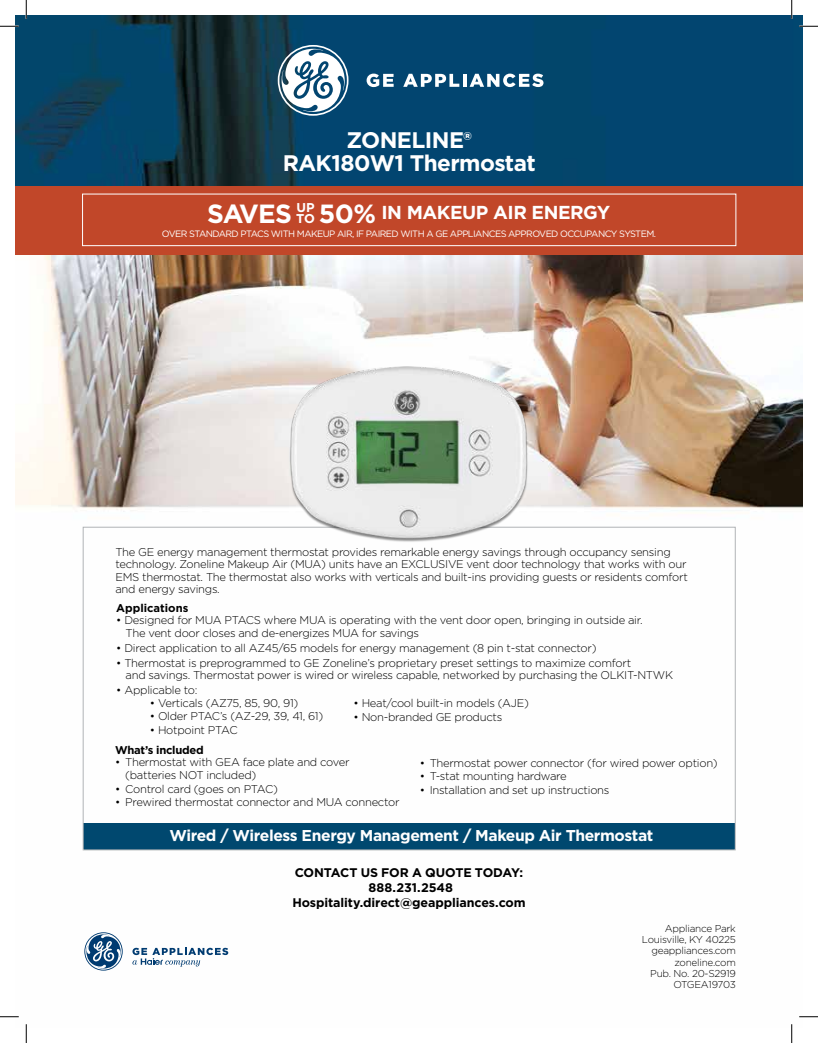
<style>
.page{position:relative;width:818px;height:1043px;background:#fff}
.page>*{position:absolute;margin:0;border:0;box-sizing:border-box;transform-origin:0 0}
.t1{font:700 26.25px "Gotham";letter-spacing:-.035em;color:#fff}
.t2{font:700 22.5px/23.8px "Gotham";letter-spacing:-.025em;color:#fff;text-align:center}
.t3{font:700 18.75px "Gotham";letter-spacing:-.025em;color:#fff}
.t4{font:700 15.62px "Gotham";letter-spacing:-.025em;color:#fff}
.t5{font:700 12.5px/15px "Gotham";letter-spacing:-.01em;color:#000;text-align:center}
.t6{font:300 11.25px/12.5px "Gotham";letter-spacing:-.025em;color:#000}
.t7{font:700 11.25px "Gotham";letter-spacing:-.025em;color:#000}
.t8{font:700 11.25px "Gotham";letter-spacing:-.005em;color:#000}
.t9{font:300 10px/11.2px "Gotham";letter-spacing:-.025em;color:#000;text-align:right}
.t10{font:9.25px "Gotham";letter-spacing:-.06em;color:#fff}
.s1{font-size:26.25px}
.s2{font-size:12.75px}
</style>
<div class="page">
<img style="left:15px;top:15px;width:787px;height:1012px">
<div style="left:83px;top:823px;width:651px;height:27px;background:#00486f"></div>
<svg style="left:278px;top:45px;width:70px;height:71px"></svg>
<svg style="left:366px;top:74px;width:27px;height:13px"></svg>
<svg style="left:403px;top:74px;width:140px;height:13px"></svg>
<svg style="left:84px;top:932px;width:39px;height:38px"></svg>
<svg style="left:132px;top:947px;width:96px;height:19px"></svg>
<div style="left:15px;top:186px;width:787px;height:69px;background:#c14729"></div>
<div style="left:82px;top:194px;width:654px;height:52px;border:1px solid #fff"></div>
<img style="left:269px;top:339px;width:270px;height:225px">
<svg style="left:0;top:25px;width:19px;height:2px"></svg>
<svg style="left:799px;top:25px;width:19px;height:2px"></svg>
<svg style="left:0;top:1015px;width:19px;height:2px"></svg>
<svg style="left:799px;top:1015px;width:19px;height:2px"></svg>
<svg style="left:25px;top:0;width:2px;height:19px"></svg>
<svg style="left:25px;top:1024px;width:2px;height:18px"></svg>
<svg style="left:790px;top:0;width:2px;height:19px"></svg>
<svg style="left:790px;top:1024px;width:2px;height:18px"></svg>
<h2 class="t2" style="left:283px;top:128px;width:254px">ZONELINE®<br>RAK180W1 Thermostat</h2>
<h3 class="t3" style="left:296px;top:200px;width:315px"><sup>UP</sup> <span class="s1">50%</span> IN MAKEUP AIR ENERGY</h3>
<p class="t10" style="left:162px;top:228px;width:495px">OVER STANDARD PTACS WITH MAKEUP AIR, IF PAIRED WITH A GE APPLIANCES APPROVED OCCUPANCY SYSTEM.</p>
<h1 class="t1" style="left:207px;top:196px;width:109px">SAVES <span class="s2">TO</span></h1>
<p class="t6" style="left:115px;top:545px;width:574px">The GE energy management thermostat provides remarkable energy savings through occupancy sensing technology. Zoneline Makeup Air (MUA) units have an EXCLUSIVE vent door technology that works with our EMS thermostat. The thermostat also works with verticals and built-ins providing guests or residents comfort and energy savings.</p>
<p class="t8" style="left:116px;top:600px;width:74px">Applications</p>
<p class="t6" style="left:126px;top:613px;width:518px;text-indent:-9px">• Designed for MUA PTACS where MUA is operating with the vent door open, bringing in outside air.<br>The vent door closes and de-energizes MUA for savings</p>
<p class="t6" style="left:116px;top:641px;width:481px">• Direct application to all AZ45/65 models for energy management (8 pin t-stat connector)</p>
<p class="t6" style="left:126px;top:656px;width:549px;text-indent:-9px">• Thermostat is preprogrammed to GE Zoneline’s proprietary preset settings to maximize comfort<br>and savings. Thermostat power is wired or wireless capable, networked by purchasing the OLKIT-NTWK</p>
<p class="t6" style="left:116px;top:683px;width:83px">• Applicable to:</p>
<p class="t6" style="left:150px;top:696px;width:150px">• Verticals (AZ75, 85, 90, 91)</p>
<p class="t6" style="left:150px;top:710px;width:175px">• Older PTAC’s (AZ-29, 39, 41, 61)</p>
<p class="t6" style="left:150px;top:723px;width:89px">• Hotpoint PTAC</p>
<p class="t6" style="left:353px;top:696px;width:177px">• Heat/cool built-in models (AJE)</p>
<p class="t6" style="left:353px;top:710px;width:150px">• Non-branded GE products</p>
<p class="t7" style="left:115px;top:742px;width:90px">What’s included</p>
<p class="t6" style="left:125px;top:755px;width:226px;text-indent:-10px">• Thermostat with GEA face plate and cover (batteries NOT included)</p>
<p class="t6" style="left:115px;top:782px;width:164px">• Control card (goes on PTAC)</p>
<p class="t6" style="left:115px;top:795px;width:286px">• Prewired thermostat connector and MUA connector</p>
<p class="t6" style="left:419px;top:756px;width:299px">• Thermostat power connector (for wired power option)</p>
<p class="t6" style="left:419px;top:769px;width:149px">• T-stat mounting hardware</p>
<p class="t6" style="left:419px;top:783px;width:191px">• Installation and set up instructions</p>
<h3 class="t4" style="left:169px;top:825px;width:485px">Wired / Wireless Energy Management / Makeup Air Thermostat</h3>
<p class="t5" style="left:292px;top:864px;width:235px">CONTACT US FOR A QUOTE TODAY:<br>888.231.2548<br>Hospitality.direct@geappliances.com</p>
<p class="t9" style="left:642px;top:922px;width:95px">Appliance Park<br>Louisville, KY 40225 geappliances.com zoneline.com<br>Pub. No. 20-S2919<br>OTGEA19703</p>
</div>
